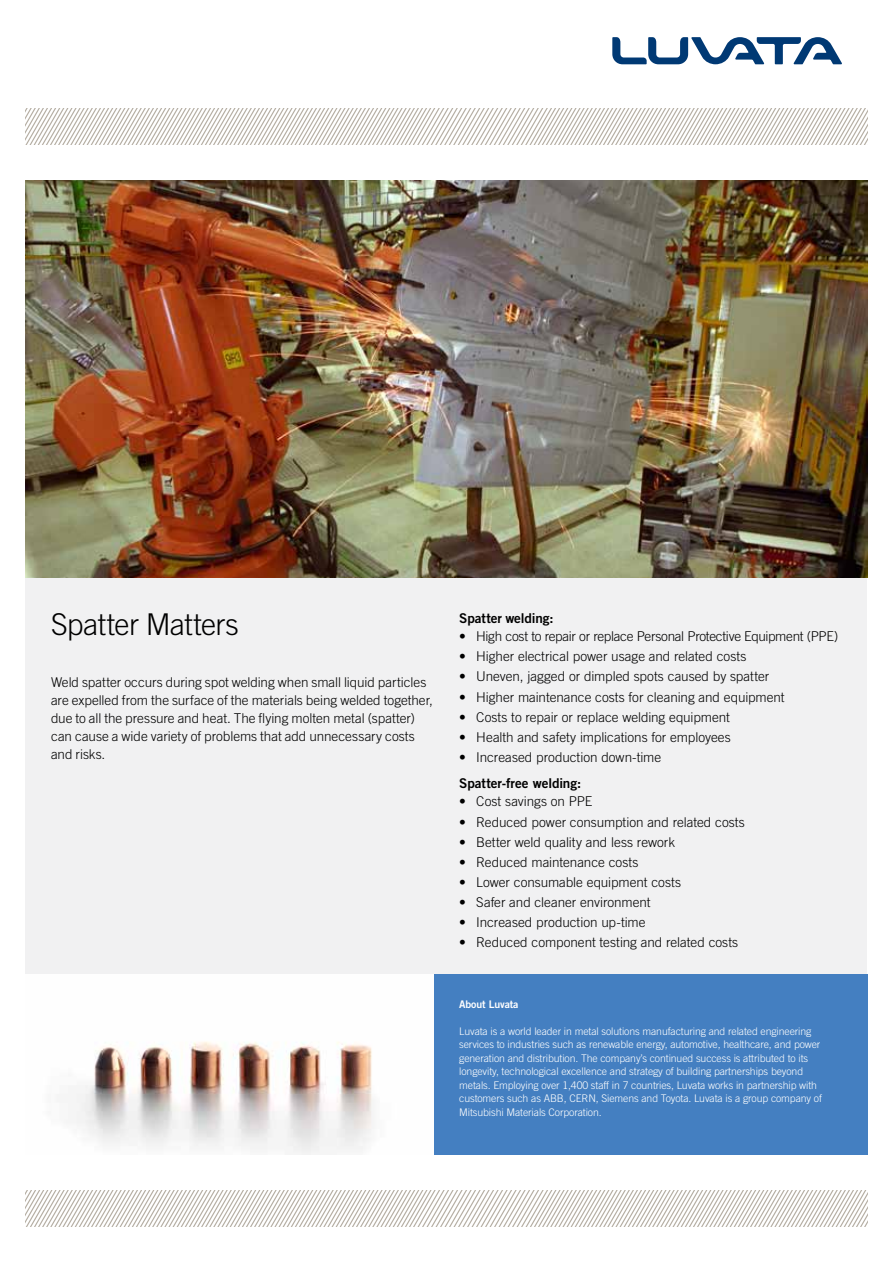
<style>
.page{position:relative;width:893px;height:1263px;background:#fff}
.page>*{position:absolute;margin:0;border:0;box-sizing:border-box;transform-origin:0 0}
.t1{font:300 30px "Trade Gothic LT Std";letter-spacing:-.02em;color:#000}
.t2{font:300 13.5px/18px "Trade Gothic LT Std";letter-spacing:-.005em;color:#000}
.t3{font:300 13.5px "Trade Gothic LT Std";letter-spacing:-.025em;color:#000}
.t4{font:13.5px "Trade Gothic LT Std Bd 2";letter-spacing:-.005em;color:#000}
.t5{font:300 10.5px/13.5px "Trade Gothic LT Std";letter-spacing:-.01em;color:#fff}
.t6{font:10.5px "Trade Gothic LT Std Bd 2";letter-spacing:-.01em;color:#fff}
</style>
<div class="page">
<svg style="left:612px;top:37px;width:230px;height:27px"></svg>
<svg style="left:26px;top:108px;width:841px;height:36px"></svg>
<svg style="left:26px;top:1191px;width:841px;height:36px"></svg>
<div style="left:26px;top:216px;width:841px;height:939px;background:#f1f1f2"></div>
<div style="left:434px;top:974px;width:433px;height:181px;background:#447fc1"></div>
<img style="left:26px;top:180px;width:841px;height:397px">
<img style="left:26px;top:974px;width:408px;height:181px">
<h1 class="t1" style="left:51px;top:607px;width:189px">Spatter Matters</h1>
<p class="t2" style="left:51px;top:673px;width:383px">Weld spatter occurs during spot welding when small liquid particles are expelled from the surface of the materials being welded together, due to all the pressure and heat. The flying molten metal (spatter) can cause a wide variety of problems that add unnecessary costs and risks.</p>
<p class="t4" style="left:459px;top:610px;width:96px">Spatter welding:</p>
<p class="t3" style="left:459px;top:628px;width:380px">• High cost to repair or replace Personal Protective Equipment (PPE)</p>
<p class="t2" style="left:459px;top:647px;width:289px">• Higher electrical power usage and related costs</p>
<p class="t2" style="left:459px;top:667px;width:312px">• Uneven, jagged or dimpled spots caused by spatter</p>
<p class="t2" style="left:459px;top:688px;width:327px">• Higher maintenance costs for cleaning and equipment</p>
<p class="t2" style="left:459px;top:708px;width:272px">• Costs to repair or replace welding equipment</p>
<p class="t2" style="left:459px;top:728px;width:273px">• Health and safety implications for employees</p>
<p class="t2" style="left:459px;top:748px;width:204px">• Increased production down-time</p>
<p class="t4" style="left:459px;top:775px;width:123px">Spatter-free welding:</p>
<p class="t2" style="left:459px;top:792px;width:135px">• Cost savings on PPE</p>
<p class="t2" style="left:459px;top:813px;width:287px">• Reduced power consumption and related costs</p>
<p class="t2" style="left:459px;top:833px;width:217px">• Better weld quality and less rework</p>
<p class="t2" style="left:459px;top:853px;width:181px">• Reduced maintenance costs</p>
<p class="t2" style="left:459px;top:873px;width:223px">• Lower consumable equipment costs</p>
<p class="t2" style="left:459px;top:893px;width:193px">• Safer and cleaner environment</p>
<p class="t2" style="left:459px;top:913px;width:188px">• Increased production up-time</p>
<p class="t2" style="left:459px;top:933px;width:281px">• Reduced component testing and related costs</p>
<p class="t6" style="left:459px;top:997px;width:61px">About Luvata</p>
<p class="t5" style="left:459px;top:1024px;width:364px">Luvata is a world leader in metal solutions manufacturing and related engineering services to industries such as renewable energy, automotive, healthcare, and power generation and distribution. The company’s continued success is attributed to its longevity, technological excellence and strategy of building partnerships beyond metals. Employing over 1,400 staff in 7 countries, Luvata works in partnership with customers such as ABB, CERN, Siemens and Toyota. Luvata is a group company of Mitsubishi Materials Corporation.</p>
</div>
